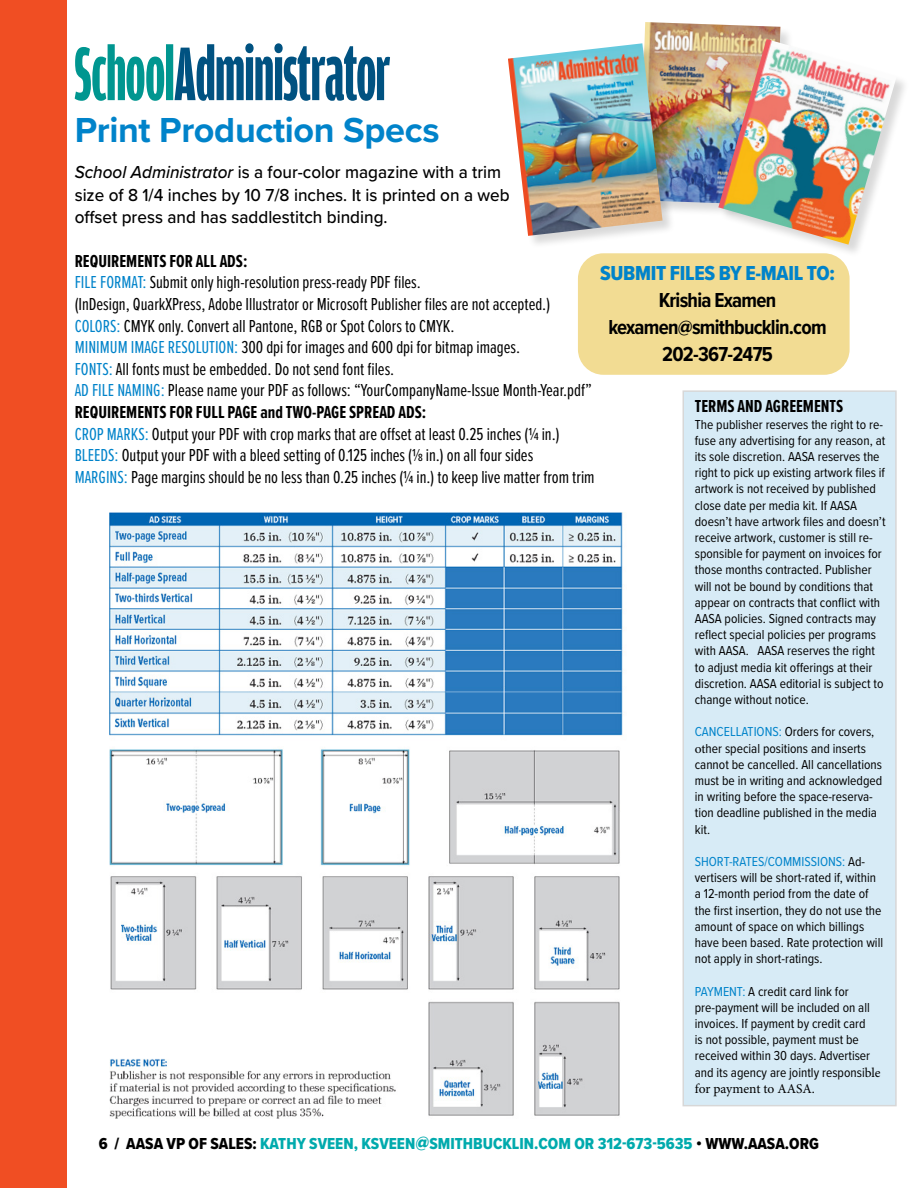
<style>
.page{position:relative;width:918px;height:1188px;background:#fff}
.page>*{position:absolute;margin:0;border:0;box-sizing:border-box;transform-origin:0 0}
.t1{font:700 36px "Proxima Nova";letter-spacing:-.01em;color:#0083ca}
.t2{font:700 21px/27px "Proxima Nova Cond";letter-spacing:-.035em;color:#000;text-align:center}
.t3{font:21px "Proxima Nova Cond Extrabld";letter-spacing:-.015em;color:#0083ca}
.t4{font:18px/21.6px "Proxima Nova Ex Cn";color:#000}
.t5{font:500 18px/22.5px "Proxima Nova";color:#000;scale:.95 1}
.t6{font:700 18px "Proxima Nova Ex Cn";color:#000}
.t7{font:16.5px "Proxima Nova Cond Extrabld";color:#00aaad}
.t8{font:13.5px/16.2px "Proxima Nova Cond";color:#000}
.t9{font:13.5px "Minion Pro";letter-spacing:-.005em;color:#000}
.s1{font-style:italic}
.s2{font-weight:700}
.s3{color:#0083ca}
.s4{font-family:"Minion Pro"}
.s5{color:#000}
.s6{font-size:19.5px}
</style>
<div class="page">
<div style="left:0;top:0;width:67px;height:1188px;background:#f04e23"></div>
<svg style="left:75px;top:43px;width:315px;height:58px"></svg>
<div style="left:683px;top:391px;width:213px;height:715px;background:#d7ebf6"></div>
<div style="left:639px;top:22px;width:155px;height:196px;background:#000;opacity:.15"></div>
<img style="left:639px;top:22px;width:141px;height:183px">
<div style="left:508px;top:44px;width:168px;height:205px;background:#000;opacity:.15"></div>
<img style="left:508px;top:43px;width:155px;height:193px">
<div style="left:578px;top:253px;width:272px;height:122px;background:#f2dc93;border-radius:26px"></div>
<div style="left:719px;top:39px;width:191px;height:219px;background:#000;opacity:.15"></div>
<img style="left:718px;top:39px;width:179px;height:206px">
<img style="left:109px;top:512px;width:516px;height:607px">
<h1 class="t1" style="left:75px;top:103px;width:366px">Print Production Specs</h1>
<h3 class="t5" style="left:75px;top:160px;width:459px"><span class="s1">School Administrator</span> is a four-color magazine with a trim size of 8 1/4 inches by 10 7/8 inches. It is printed on a web offset press and has saddlestitch binding.</h3>
<p class="t4" style="left:75px;top:249px;width:521px"><span class="s2">REQUIREMENTS FOR ALL ADS:<br></span><span class="s3">FILE FORMAT:</span> Submit only high-resolution press-ready PDF files.<br>(InDesign, QuarkXPress, Adobe Illustrator or Microsoft Publisher files are not accepted.)<br><span class="s3">COLORS:</span> CMYK only. Convert all Pantone, RGB or Spot Colors to CMYK.<br><span class="s3">MINIMUM IMAGE RESOLUTION:</span> 300 dpi for images and 600 dpi for bitmap images.<br><span class="s3">FONTS:</span> All fonts must be embedded. Do not send font files.<br><span class="s3">AD FILE NAMING:</span> Please name your PDF as follows: “YourCompanyName-Issue Month-Year.pdf” <span class="s2">REQUIREMENTS FOR FULL PAGE and TWO-PAGE SPREAD ADS:<br></span><span class="s3">CROP MARKS:</span> Output your PDF with crop marks that are offset at least 0.25 inches (¼ in.)<br><span class="s3">BLEEDS:</span> Output your PDF with a bleed setting of 0.125 inches (⅛ in.) on all four sides<br><span class="s3">MARGINS:</span> Page margins should be no less than 0.25 inches (¼ in.) to keep live matter from trim</p>
<h2 class="t3" style="left:600px;top:257px;width:236px">SUBMIT FILES BY E-MAIL TO:</h2>
<h2 class="t2" style="left:608px;top:286px;width:220px">Krishia Examen kexamen@smithbucklin.com<br>202-367-2475</h2>
<h3 class="t6" style="left:695px;top:393px;width:150px">TERMS AND AGREEMENTS</h3>
<p class="t8" style="left:695px;top:415px;width:192px">The publisher reserves the right to re&shy;fuse any advertising for any reason, at its sole discretion. AASA reserves the right to pick up existing artwork files if artwork is not received by published close date per media kit. If AASA doesn’t have artwork files and doesn’t receive artwork, customer is still re&shy;sponsible for payment on invoices for those months contracted. Publisher will not be bound by conditions that appear on contracts that conflict with AASA policies. Signed contracts may reflect special policies per programs with AASA. AASA reserves the right to adjust media kit offerings at their discretion. AASA editorial is subject to change without notice.</p>
<p class="t8" style="left:695px;top:723px;width:189px"><span class="s3">CANCELLATIONS:</span> Orders for covers, <span class="s4">ot</span>her special positions and inserts cannot be cancelled. All cancellations must be in writing and acknowledged in writing before the space-reserva&shy;tion deadline published in the media kit.</p>
<p class="t8" style="left:695px;top:853px;width:190px"><span class="s3">SHORT-RATES/COMMISSIONS:</span> Ad&shy;vertisers will be short-rated if, within a 12-month period from the date of the first insertion, they do not use the amount of space on which billings have been based. Rate protection will not apply in short-ratings.</p>
<p class="t8" style="left:695px;top:982px;width:187px"><span class="s3">PAYMENT:</span> A credit card link for pre-payment will be included on all invoices. If payment by credit card<br>is not possible, payment must be received within 30 days. Advertiser and its agency are jointly responsi<span class="s4">ble</span></p>
<p class="t9" style="left:695px;top:1079px;width:122px">for payment to AASA.</p>
<p class="t7" style="left:99px;top:1132px;width:722px"><span class="s5">6 / AASA VP OF SALES:</span> KATHY SVEEN, KSVEEN<span class="s6">@</span>SMITHBUCKLIN.COM OR 312-673-5635 <span class="s5">• WWW.AASA.ORG</span></p>
</div>
